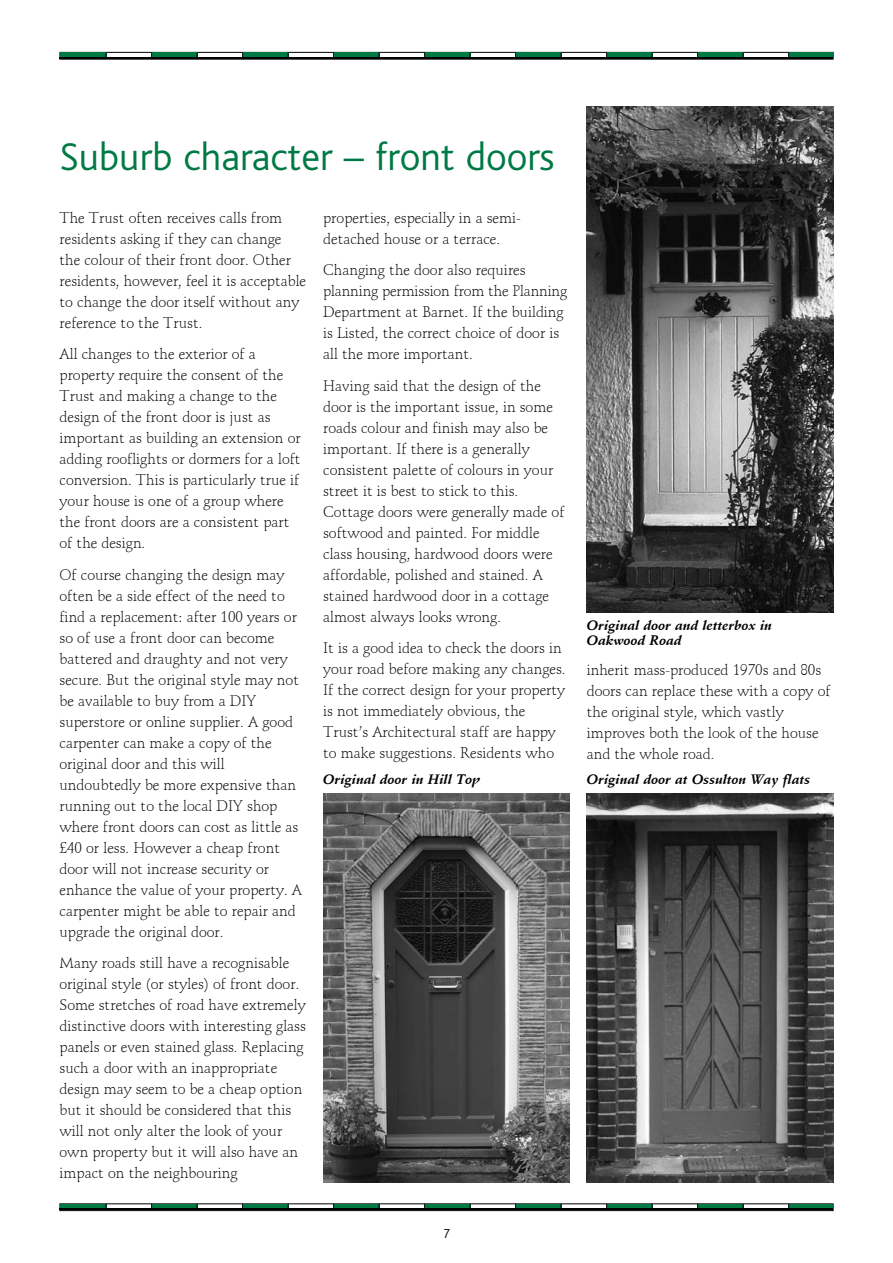
<style>
.page{position:relative;width:893px;height:1263px;background:#fff}
.page>*{position:absolute;margin:0;border:0;box-sizing:border-box;transform-origin:0 0}
.t1{font:300 40.5px "Bliss";color:#007a45}
.t2{font:15px/21px "Schneidler BT Light";color:#000}
.t3{font:italic 13.5px/15px "Schneidler BT Bold";color:#000}
.t4{font:300 13.5px "Bliss";color:#000}
</style>
<div class="page">
<div style="left:60px;top:1203px;width:773px;height:8px;border:1px solid #000"></div>
<div style="left:60px;top:52px;width:773px;height:8px;border:1px solid #000"></div>
<div style="left:60px;top:52px;width:46px;height:6px;background:#007a45"></div>
<div style="left:152px;top:52px;width:45px;height:6px;background:#007a45"></div>
<div style="left:243px;top:52px;width:45px;height:6px;background:#007a45"></div>
<div style="left:334px;top:52px;width:45px;height:6px;background:#007a45"></div>
<div style="left:425px;top:52px;width:45px;height:6px;background:#007a45"></div>
<div style="left:516px;top:52px;width:45px;height:6px;background:#007a45"></div>
<div style="left:607px;top:52px;width:45px;height:6px;background:#007a45"></div>
<div style="left:698px;top:52px;width:45px;height:6px;background:#007a45"></div>
<div style="left:789px;top:52px;width:44px;height:6px;background:#007a45"></div>
<hr style="left:60px;top:57px;width:773px;height:2px;background:#000">
<div style="left:60px;top:1204px;width:46px;height:6px;background:#007a45"></div>
<div style="left:152px;top:1204px;width:45px;height:6px;background:#007a45"></div>
<div style="left:243px;top:1204px;width:45px;height:6px;background:#007a45"></div>
<div style="left:334px;top:1204px;width:45px;height:6px;background:#007a45"></div>
<div style="left:425px;top:1204px;width:45px;height:6px;background:#007a45"></div>
<div style="left:516px;top:1204px;width:45px;height:6px;background:#007a45"></div>
<div style="left:607px;top:1204px;width:45px;height:6px;background:#007a45"></div>
<div style="left:698px;top:1204px;width:45px;height:6px;background:#007a45"></div>
<div style="left:789px;top:1204px;width:44px;height:6px;background:#007a45"></div>
<hr style="left:60px;top:1208px;width:773px;height:2px;background:#000">
<img style="left:587px;top:106px;width:246px;height:507px">
<img style="left:587px;top:794px;width:246px;height:388px">
<img style="left:323px;top:794px;width:247px;height:388px">
<h1 class="t1" style="left:60px;top:135px;width:497px">Suburb character – front doors</h1>
<p class="t2" style="left:60px;top:207px;width:248px">The Trust often receives calls from residents asking if they can change<br>the colour of their front door. Other residents, however, feel it is acceptable to change the door itself without any reference to the Trust.</p>
<p class="t2" style="left:60px;top:344px;width:243px">All changes to the exterior of a property require the consent of the Trust and making a change to the design of the front door is just as important as building an extension or adding rooflights or dormers for a loft conversion. This is particularly true if your house is one of a group where the front doors are a consistent part of the design.</p>
<p class="t2" style="left:60px;top:564px;width:244px">Of course changing the design may often be a side effect of the need to find a replacement: after 100 years or so of use a front door can become battered and draughty and not very secure. But the original style may not be available to buy from a DIY superstore or online supplier. A good carpenter can make a copy of the original door and this will undoubtedly be more expensive than running out to the local DIY shop where front doors can cost as little as £40 or less. However a cheap front door will not increase security or enhance the value of your property. A carpenter might be able to repair and upgrade the original door.</p>
<p class="t2" style="left:60px;top:953px;width:248px">Many roads still have a recognisable original style (or styles) of front door.<br>Some stretches of road have extremely distinctive doors with interesting glass panels or even stained glass. Replacing such a door with an inappropriate design may seem to be a cheap option but it should be considered that this will not only alter the look of your own property but it will also have an impact on the neighbouring</p>
<p class="t2" style="left:323px;top:207px;width:199px">properties, especially in a semi&shy;detached house or a terrace.</p>
<p class="t2" style="left:323px;top:260px;width:246px">Changing the door also requires planning permission from the Planning Department at Barnet. If the building is Listed, the correct choice of door is all the more important.</p>
<p class="t2" style="left:323px;top:375px;width:243px">Having said that the design of the door is the important issue, in some roads colour and finish may also be important. If there is a generally consistent palette of colours in your street it is best to stick to this.<br>Cottage doors were generally made of softwood and painted. For middle class housing, hardwood doors were affordable, polished and stained. A stained hardwood door in a cottage almost always looks wrong.</p>
<p class="t2" style="left:323px;top:638px;width:244px">It is a good idea to check the doors in your road before making any changes.<br>If the correct design for your property is not immediately obvious, the Trust’s Architectural staff are happy to make suggestions. Residents who</p>
<p class="t3" style="left:323px;top:772px;width:159px">Original door in Hill Top</p>
<p class="t4" style="left:443px;top:1227px;width:8px">7</p>
<p class="t3" style="left:587px;top:617px;width:187px">Original door and letterbox in<br>Oakwood Road</p>
<p class="t2" style="left:587px;top:659px;width:245px">inherit mass-produced 1970s and 80s doors can replace these with a copy of the original style, which vastly improves both the look of the house and the whole road.</p>
<p class="t3" style="left:587px;top:772px;width:225px">Original door at Ossulton Way flats</p>
</div>
